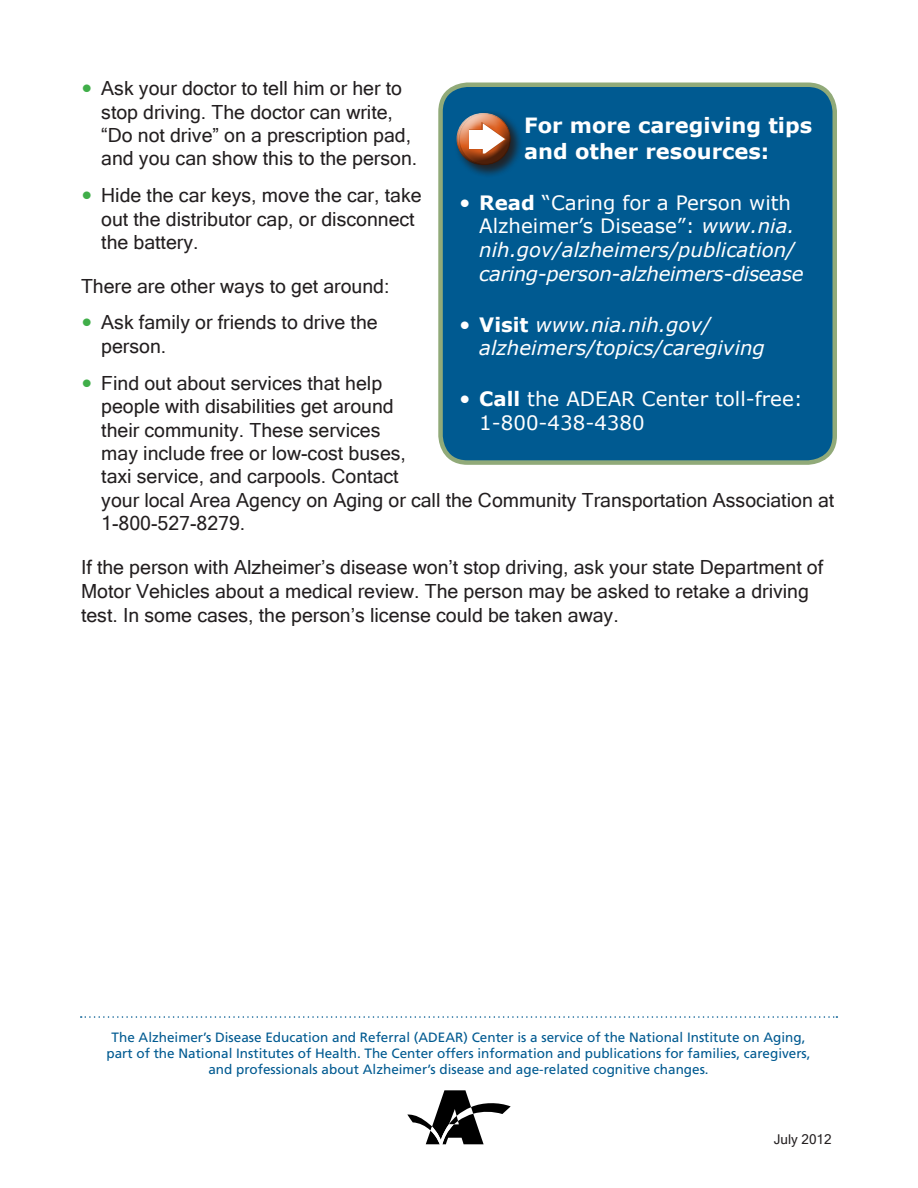
<style>
.page{position:relative;width:918px;height:1188px;background:#fff}
.page>*{position:absolute;margin:0;border:0;box-sizing:border-box;transform-origin:0 0}
.BOX_text_-_14_17{font:700 21px/25.5px "Verdana";color:#fff}
.t1{font:italic 19.8px/23.7px "Verdana";letter-spacing:-.02em;color:#fff}
.t2{font:italic 19.8px/23.7px "Verdana";color:#fff}
.t3{font:19.8px/23.7px "Verdana";color:#fff}
.body_text-_13_16{font:19.5px/23.4px "Microsoft Sans Serif";color:#231f20}
.The_ADEAR_Center{font:13.5px/16.2px "Frutiger LT Std";color:#005a91;text-align:center}
.date_page_2{font:13.5px "Microsoft Sans Serif";color:#231f20}
.s1{font-family:"Verdana";font-size:21px;color:#40ae49}
.s2{font-style:normal;font-size:21px}
.s3{font-weight:700;font-style:normal}
.s4{font-style:normal}
.s5{font-size:21px}
.s6{font-weight:700}
</style>
<div class="page">
<div style="left:441px;top:85px;width:394px;height:378px;background:#005a91;border-radius:27px"></div>
<div style="left:438px;top:82px;width:399px;height:383px;border:4px solid #91aa79;border-radius:27px"></div>
<div style="left:456px;top:110px;width:67px;height:68px;background:#231f20;opacity:.75"></div>
<div style="left:458px;top:111px;width:54px;height:38px;background:#fff;opacity:.75"></div>
<div style="left:458px;top:120px;width:54px;height:46px;background:#231f20;opacity:.75"></div>
<svg style="left:467px;top:122px;width:40px;height:32px"></svg>
<svg style="left:81px;top:1016px;width:756px;height:2px"></svg>
<svg style="left:407px;top:1090px;width:104px;height:54px"></svg>
<p class="body_text-_13_16" style="left:101px;top:76px;width:318px;text-indent:-20px"><span class="s1">•</span> Ask your doctor to tell him or her to stop driving. The doctor can write, “Do not drive” on a prescription pad, and you can show this to the person.</p>
<p class="body_text-_13_16" style="left:101px;top:183px;width:322px;text-indent:-20px"><span class="s1">•</span> Hide the car keys, move the car, take out the distributor cap, or disconnect the battery.</p>
<p class="body_text-_13_16" style="left:81px;top:273px;width:310px">There are other ways to get around:</p>
<p class="body_text-_13_16" style="left:101px;top:310px;width:278px;text-indent:-20px"><span class="s1">•</span> Ask family or friends to drive the person.</p>
<p class="body_text-_13_16" style="left:101px;top:370px;width:735px;text-indent:-20px"><span class="s1">•</span> Find out about services that help<br>people with disabilities get around<br>their community. These services<br>may include free or low-cost buses,<br>taxi service, and carpools. Contact<br>your local Area Agency on Aging or call the Community Transportation Association at 1-800-527-8279.</p>
<p class="body_text-_13_16" style="left:81px;top:554px;width:744px;line-height:24px">If the person with Alzheimer’s disease won’t stop driving, ask your state Department of<br>Motor Vehicles about a medical review. The person may be asked to retake a driving test. In some cases, the person’s license could be taken away.</p>
<p class="BOX_text_-_14_17" style="left:524px;top:113px;width:290px">For more caregiving tips and other resources:</p>
<p class="t1" style="left:479px;top:190px;width:326px;text-indent:-20px"><span class="s2">•</span> <span class="s3">Read</span> <span class="s4">“Caring for a Person with Alzheimer’s Disease”:</span> www.nia. nih.gov/alzheimers/publication/ caring-person-alzheimers-disease</p>
<p class="t2" style="left:479px;top:312px;width:287px;text-indent:-20px"><span class="s2">•</span> <span class="s3">Visit</span> www.nia.nih.gov/ alzheimers/topics/caregiving</p>
<p class="t3" style="left:479px;top:387px;width:325px;text-indent:-20px"><span class="s5">•</span> <span class="s6">Call</span> the ADEAR Center toll-free:<br>1-800-438-4380</p>
<p class="The_ADEAR_Center" style="left:106px;top:1029px;width:706px">The Alzheimer’s Disease Education and Referral (ADEAR) Center is a service of the National Institute on Aging, part of the National Institutes of Health. The Center offers information and publications for families, caregivers, and professionals about Alzheimer’s disease and age-related cognitive changes.</p>
<p class="date_page_2" style="left:774px;top:1130px;width:59px">July 2012</p>
</div>
